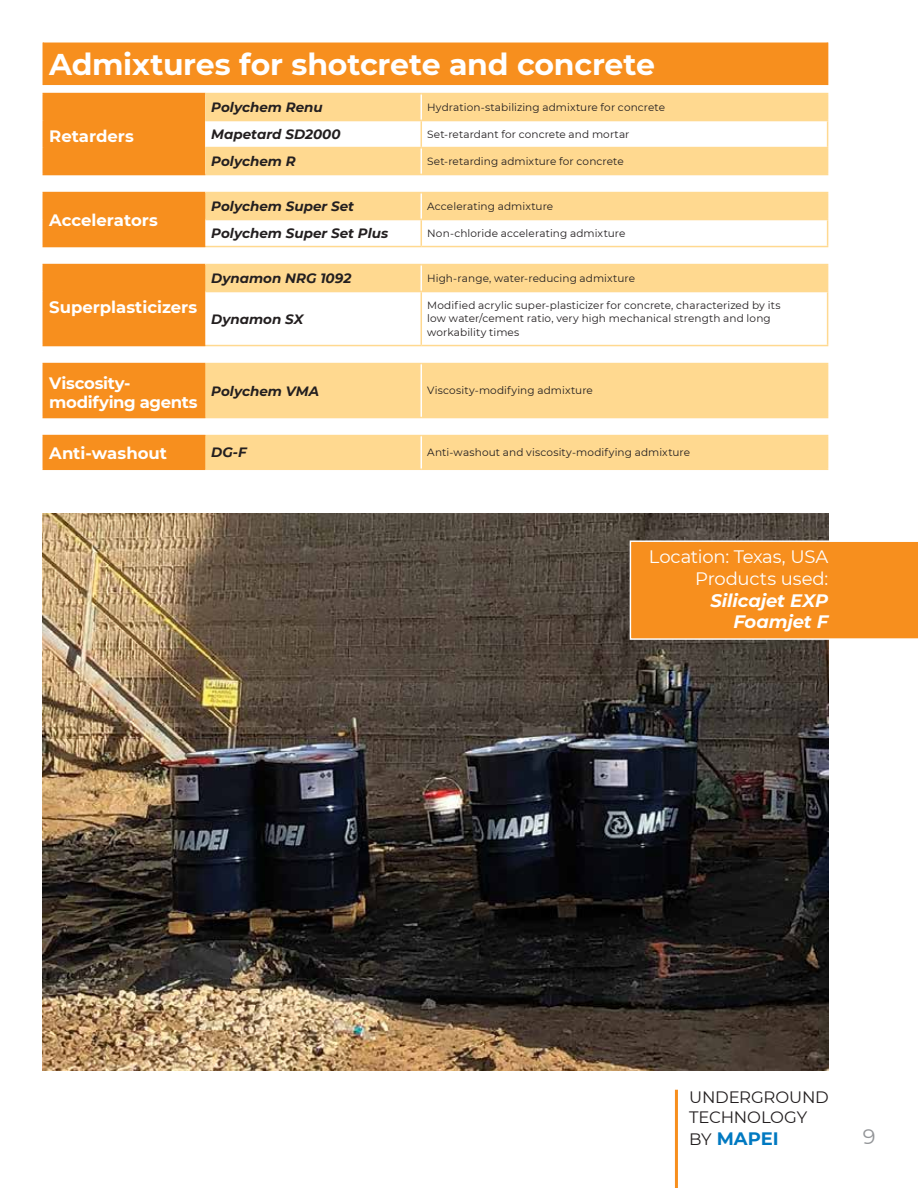
<style>
.page{position:relative;width:918px;height:1188px;background:#fff}
.page>*{position:absolute;margin:0;border:0;box-sizing:border-box;transform-origin:0 0}
.t1{font:700 30px "Montserrat";letter-spacing:-.01em;color:#fff}
.t2{font:21px "Montserrat";color:#939598}
.t3{font:18px/21.6px "Montserrat";letter-spacing:-.01em;color:#fff;text-align:right}
.t4{font:italic 700 18px/21.6px "Montserrat";letter-spacing:-.005em;color:#fff;text-align:right}
.t5{font:700 18px "Montserrat";color:#0079c1}
.t6{font:700 16.5px/19.5px "Montserrat";letter-spacing:-.005em;color:#fff}
.t7{font:16.5px/19.8px "Montserrat";letter-spacing:-.015em;color:#231f20}
.t8{font:italic 700 13.5px "Montserrat";color:#231f20}
.t9{font:10.5px/13.5px "Montserrat";letter-spacing:.01em;color:#231f20}
.s1{font-weight:400;font-size:16.5px;color:#231f20}
</style>
<div class="page">
<hr style="left:675px;top:1090px;width:3px;height:98px;background:#f78f1e">
<svg style="left:43px;top:43px;width:785px;height:131px;background:#f79c38"></svg>
<hr style="left:205px;top:174px;width:216px;height:1px;background:#ffd990">
<hr style="left:421px;top:174px;width:407px;height:1px;background:#ffd990">
<hr style="left:43px;top:93px;width:162px;height:1px;background:#f78f1e">
<hr style="left:43px;top:174px;width:162px;height:1px;background:#f78f1e">
<svg style="left:43px;top:94px;width:1px;height:80px"></svg>
<hr style="left:205px;top:93px;width:216px;height:1px;background:#ffd990">
<hr style="left:421px;top:93px;width:407px;height:1px;background:#ffd990">
<hr style="left:827px;top:43px;width:1px;height:42px;background:#f78f1e">
<hr style="left:43px;top:43px;width:1px;height:42px;background:#f78f1e">
<svg style="left:205px;top:94px;width:623px;height:80px"></svg>
<div style="left:43px;top:193px;width:162px;height:54px;background:#f78f1e"></div>
<svg style="left:205px;top:193px;width:623px;height:54px"></svg>
<hr style="left:43px;top:192px;width:162px;height:1px;background:#f78f1e">
<hr style="left:205px;top:192px;width:216px;height:1px;background:#ffd990">
<hr style="left:421px;top:192px;width:407px;height:1px;background:#ffd990">
<div style="left:43px;top:265px;width:162px;height:81px;background:#f78f1e"></div>
<svg style="left:205px;top:265px;width:623px;height:81px"></svg>
<hr style="left:205px;top:291px;width:216px;height:1px;background:#ffd990">
<hr style="left:421px;top:291px;width:407px;height:1px;background:#ffd990">
<hr style="left:421px;top:292px;width:1px;height:53px;background:#ffd990">
<hr style="left:43px;top:264px;width:162px;height:1px;background:#f78f1e">
<hr style="left:205px;top:264px;width:216px;height:1px;background:#ffd990">
<hr style="left:421px;top:264px;width:407px;height:1px;background:#ffd990">
<div style="left:43px;top:364px;width:162px;height:54px;background:#f78f1e"></div>
<div style="left:205px;top:364px;width:622px;height:53px;background:#ffd990"></div>
<hr style="left:205px;top:363px;width:216px;height:1px;background:#ffd990">
<hr style="left:421px;top:363px;width:407px;height:1px;background:#ffd990">
<hr style="left:827px;top:364px;width:1px;height:53px;background:#ffd990">
<hr style="left:205px;top:417px;width:216px;height:1px;background:#ffd990">
<hr style="left:421px;top:417px;width:407px;height:1px;background:#ffd990">
<hr style="left:43px;top:363px;width:162px;height:1px;background:#f78f1e">
<hr style="left:421px;top:364px;width:1px;height:53px;background:#fff">
<div style="left:43px;top:436px;width:162px;height:33px;background:#f78f1e"></div>
<div style="left:205px;top:436px;width:622px;height:33px;background:#ffd990"></div>
<hr style="left:205px;top:435px;width:216px;height:1px;background:#ffd990">
<hr style="left:421px;top:435px;width:407px;height:1px;background:#ffd990">
<hr style="left:827px;top:436px;width:1px;height:33px;background:#ffd990">
<hr style="left:205px;top:469px;width:216px;height:1px;background:#ffd990">
<hr style="left:421px;top:469px;width:407px;height:1px;background:#ffd990">
<hr style="left:43px;top:435px;width:162px;height:1px;background:#f78f1e">
<hr style="left:43px;top:469px;width:162px;height:1px;background:#f78f1e">
<hr style="left:421px;top:436px;width:1px;height:33px;background:#fff">
<img style="left:43px;top:513px;width:785px;height:557px">
<div style="left:630px;top:540px;width:288px;height:100px;background:#f78f1e"></div>
<h1 class="t1" style="left:49px;top:42px;width:607px">Admixtures for shotcrete and concrete</h1>
<h3 class="t6" style="left:49px;top:126px;width:86px">Retarders</h3>
<h3 class="t6" style="left:49px;top:210px;width:110px">Accelerators</h3>
<h3 class="t6" style="left:49px;top:297px;width:150px">Superplasticizers</h3>
<p class="t8" style="left:211px;top:98px;width:113px">Polychem Renu</p>
<p class="t9" style="left:427px;top:100px;width:239px">Hydration-stabilizing admixture for concrete</p>
<p class="t8" style="left:211px;top:125px;width:131px">Mapetard SD2000</p>
<p class="t9" style="left:427px;top:127px;width:204px">Set-retardant for concrete and mortar</p>
<p class="t8" style="left:211px;top:152px;width:86px">Polychem R</p>
<p class="t9" style="left:427px;top:154px;width:198px">Set-retarding admixture for concrete</p>
<p class="t8" style="left:211px;top:197px;width:144px">Polychem Super Set</p>
<p class="t9" style="left:427px;top:199px;width:127px">Accelerating admixture</p>
<p class="t8" style="left:211px;top:224px;width:179px">Polychem Super Set Plus</p>
<p class="t9" style="left:427px;top:226px;width:200px">Non-chloride accelerating admixture</p>
<p class="t8" style="left:211px;top:269px;width:142px">Dynamon NRG 1092</p>
<p class="t9" style="left:427px;top:271px;width:209px">High-range, water-reducing admixture</p>
<p class="t8" style="left:211px;top:309px;width:94px">Dynamon SX</p>
<p class="t9" style="left:427px;top:298px;width:355px">Modified acrylic super-plasticizer for concrete, characterized by its low water/cement ratio, very high mechanical strength and long workability times</p>
<h3 class="t6" style="left:49px;top:372px;width:150px">Viscosity&shy;modifying agents</h3>
<p class="t8" style="left:211px;top:381px;width:109px">Polychem VMA</p>
<p class="t9" style="left:427px;top:383px;width:167px">Viscosity-modifying admixture</p>
<h3 class="t6" style="left:49px;top:442px;width:119px">Anti-washout</h3>
<p class="t8" style="left:211px;top:443px;width:37px">DG-F</p>
<p class="t9" style="left:427px;top:445px;width:264px">Anti-washout and viscosity-modifying admixture</p>
<h3 class="t3" style="left:649px;top:546px;width:181px">Location: Texas, USA<br>Products used:</h3>
<h3 class="t4" style="left:710px;top:589px;width:119px">Silicajet EXP<br>Foamjet F</h3>
<h3 class="t7" style="left:689px;top:1087px;width:141px">UNDERGROUND<br>TECHNOLOGY</h3>
<h3 class="t5" style="left:689px;top:1126px;width:91px"><span class="s1">BY</span> MAPEI</h3>
<h2 class="t2" style="left:863px;top:1123px;width:14px">9</h2>
</div>
